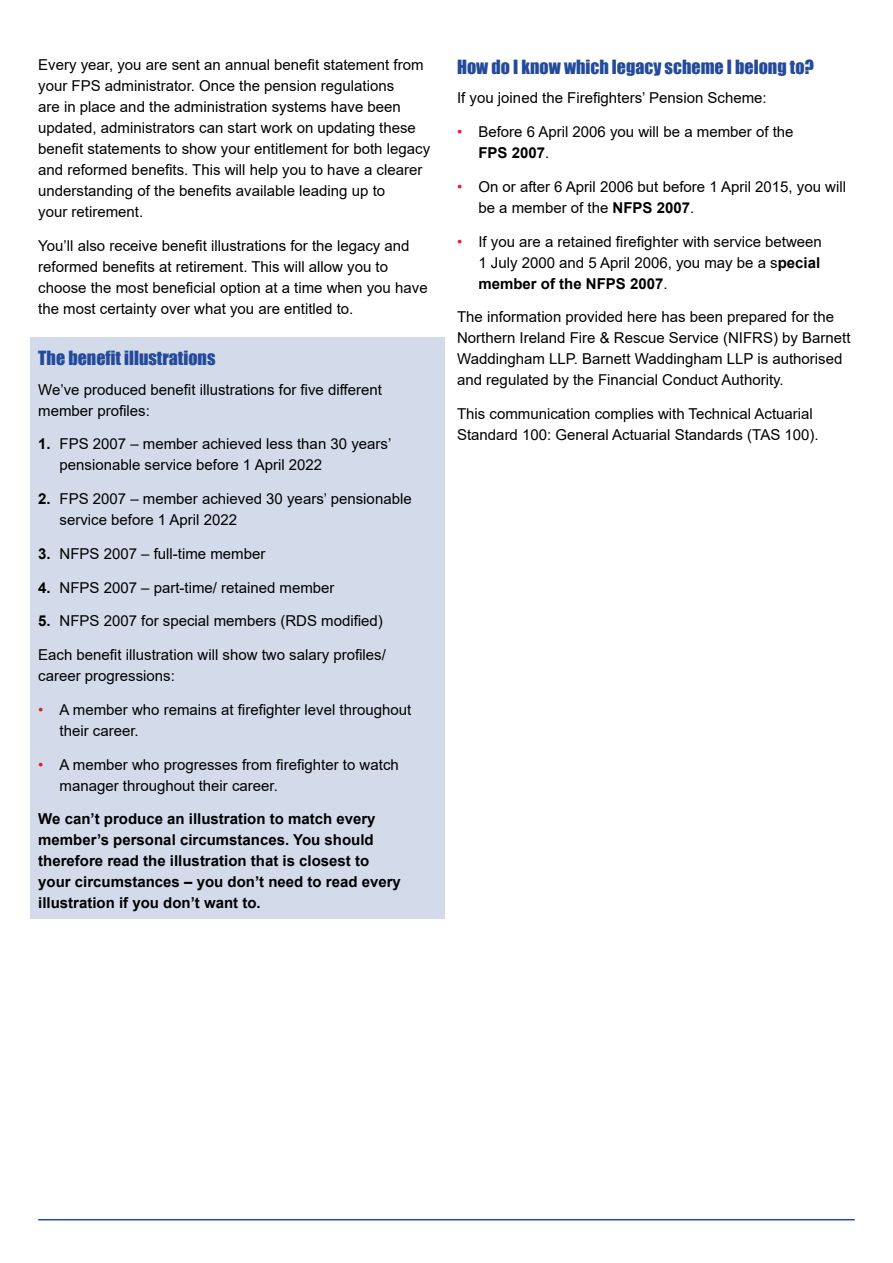
<style>
.page{position:relative;width:893px;height:1263px;background:#fff}
.page>*{position:absolute;margin:0;border:0;box-sizing:border-box;transform-origin:0 0}
.t1{font:18px "Impact";color:#244b9a}
.t2{font:15px/21px "Arial";color:#000}
.t3{font:700 15px/21px "Arial";color:#000}
.s1{font-weight:700}
.s2{color:#e71c2e}
</style>
<div class="page">
<div style="left:30px;top:337px;width:414px;height:581px;background:#d3dbeb"></div>
<hr style="left:38px;top:1219px;width:817px;height:1px;background:#244b9a">
<p class="t2" style="left:38px;top:55px;width:393px">Every year, you are sent an annual benefit statement from your FPS administrator. Once the pension regulations<br>are in place and the administration systems have been updated, administrators can start work on updating these benefit statements to show your entitlement for both legacy and reformed benefits. This will help you to have a clearer understanding of the benefits available leading up to<br>your retirement.</p>
<p class="t2" style="left:38px;top:235px;width:391px">You’ll also receive benefit illustrations for the legacy and reformed benefits at retirement. This will allow you to choose the most beneficial option at a time when you have the most certainty over what you are entitled to.</p>
<p class="t1" style="left:38px;top:344px;width:179px">The benefit illustrations</p>
<p class="t2" style="left:38px;top:379px;width:345px">We’ve produced benefit illustrations for five different member profiles:</p>
<p class="t2" style="left:60px;top:433px;width:333px;text-indent:-21px"><span class="s1">1.</span> FPS 2007 – member achieved less than 30 years’ pensionable service before 1 April 2022</p>
<p class="t2" style="left:60px;top:488px;width:354px;text-indent:-21px"><span class="s1">2.</span> FPS 2007 – member achieved 30 years’ pensionable service before 1 April 2022</p>
<p class="t2" style="left:38px;top:543px;width:229px"><span class="s1">3.</span> NFPS 2007 – full-time member</p>
<p class="t2" style="left:38px;top:577px;width:298px"><span class="s1">4.</span> NFPS 2007 – part-time/ retained member</p>
<p class="t2" style="left:38px;top:610px;width:346px"><span class="s1">5.</span> NFPS 2007 for special members (RDS modified)</p>
<p class="t2" style="left:38px;top:644px;width:349px">Each benefit illustration will show two salary profiles/ career progressions:</p>
<p class="t2" style="left:60px;top:699px;width:353px;text-indent:-21px"><span class="s2">•</span> A member who remains at firefighter level throughout their career.</p>
<p class="t2" style="left:60px;top:754px;width:341px;text-indent:-21px"><span class="s2">•</span> A member who progresses from firefighter to watch manager throughout their career.</p>
<p class="t3" style="left:38px;top:809px;width:364px">We can’t produce an illustration to match every member’s personal circumstances. You should therefore read the illustration that is closest to your circumstances – you don’t need to read every illustration if you don’t want to.</p>
<p class="t1" style="left:457px;top:53px;width:358px">How do I know which legacy scheme I belong to?</p>
<p class="t2" style="left:457px;top:87px;width:311px">If you joined the Firefighters’ Pension Scheme:</p>
<p class="t2" style="left:478px;top:121px;width:317px;text-indent:-21px"><span class="s2">•</span> Before 6 April 2006 you will be a member of the<br><span class="s1">FPS 2007</span>.</p>
<p class="t2" style="left:478px;top:176px;width:369px;text-indent:-21px"><span class="s2">•</span> On or after 6 April 2006 but before 1 April 2015, you will be a member of the <span class="s1">NFPS 2007</span>.</p>
<p class="t2" style="left:478px;top:231px;width:345px;text-align:justify;text-indent:-21px"><span class="s2">•</span> If you are a retained firefighter with service between 1 July 2000 and 5 April 2006, you may be a s<span class="s1">pecial member of the NFPS 2007</span>.</p>
<p class="t2" style="left:457px;top:306px;width:395px">The information provided here has been prepared for the Northern Ireland Fire &amp; Rescue Service (NIFRS) by Barnett Waddingham LLP. Barnett Waddingham LLP is authorised and regulated by the Financial Conduct Authority.</p>
<p class="t2" style="left:457px;top:403px;width:363px">This communication complies with Technical Actuarial<br>Standard 100: General Actuarial Standards (TAS 100).</p>
</div>
